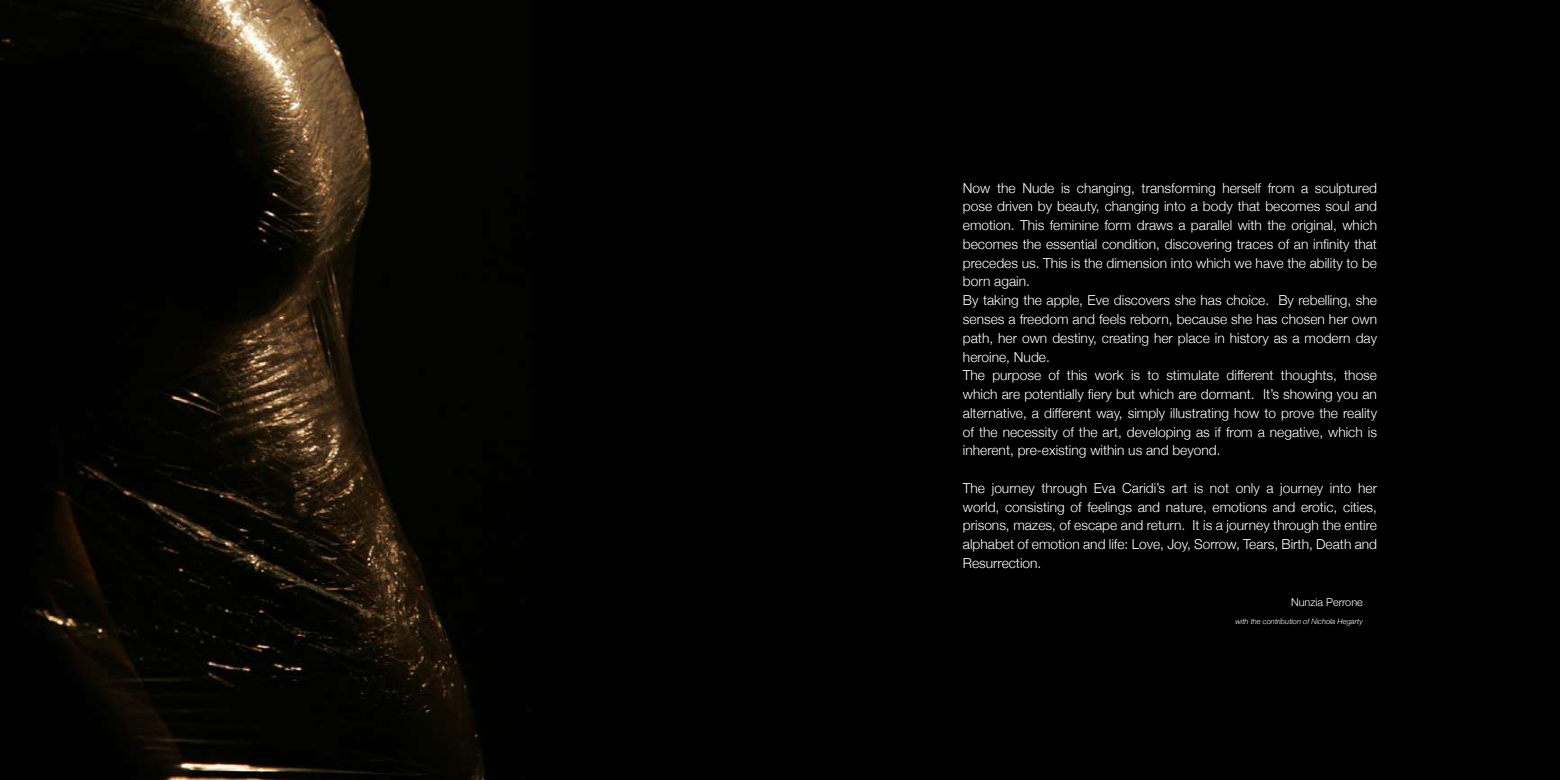
<style>
.page{position:relative;width:1560px;height:780px;background:#fff}
.page>*{position:absolute;margin:0;border:0;box-sizing:border-box;transform-origin:0 0}
.t1{font:300 13.75px/18.8px "Helvetica Neue";color:#fff}
.t2{font:300 10.88px "Helvetica Neue";color:#fff}
.t3{font:italic 300 7.5px "Helvetica Neue";color:#fff}
</style>
<div class="page">
<div style="left:780px;top:0;width:779px;height:780px;background:#000"></div>
<div style="left:0;top:0;width:780px;height:780px;background:#000"></div>
<img style="left:0;top:0;width:486px;height:780px">
<p class="t1" style="left:962px;top:178px;width:415px">Now the Nude is changing, transforming herself from a sculptured pose driven by beauty, changing into a body that becomes soul and emotion. This feminine form draws a parallel with the original, which becomes the essential condition, discovering traces of an infinity that precedes us. This is the dimension into which we have the ability to be born again.<br>By taking the apple, Eve discovers she has choice. By rebelling, she senses a freedom and feels reborn, because she has chosen her own path, her own destiny, creating her place in history as a modern day heroine, Nude.<br>The purpose of this work is to stimulate different thoughts, those which are potentially fiery but which are dormant. It’s showing you an alternative, a different way, simply illustrating how to prove the reality of the necessity of the art, developing as if from a negative, which is inherent, pre-existing within us and beyond.</p>
<p class="t1" style="left:962px;top:478px;width:415px;text-align:justify">The journey through Eva Caridi’s art is not only a journey into her world, consisting of feelings and nature, emotions and erotic, cities, prisons, mazes, of escape and return. It is a journey through the entire alphabet of emotion and life: Love, Joy, Sorrow, Tears, Birth, Death and Resurrection.</p>
<p class="t2" style="left:1290px;top:595px;width:73px">Nunzia Perrone</p>
<p class="t3" style="left:1235px;top:617px;width:129px">with the contribution of Nichola Hegarty</p>
</div>
